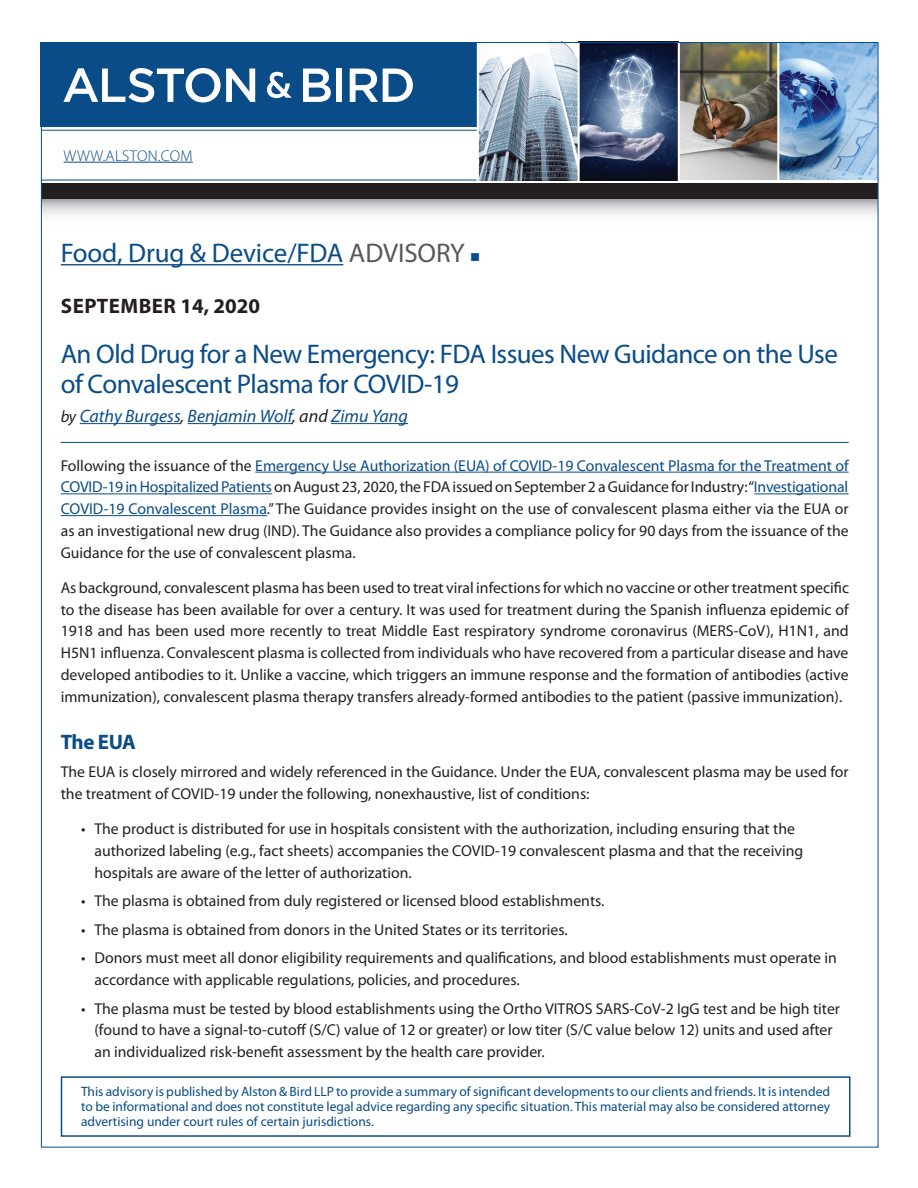
<style>
.page{position:relative;width:918px;height:1188px;background:#fff}
.page>*{position:absolute;margin:0;border:0;box-sizing:border-box;transform-origin:0 0}
.t1{font:27px/30px "Myriad Pro";letter-spacing:-.02em;color:#0a4c88}
.t2{font:700 21px "Myriad Pro";letter-spacing:.02em;color:#231f20}
.t3{font:700 21px "Myriad Pro";letter-spacing:-.025em;color:#0a4c88}
.t4{font:italic 18px "Myriad Pro";color:#0a4c88}
.t5{font:15.75px/21.8px "Myriad Pro";color:#231f20}
.t6{font:300 15.6px "Myriad Pro";letter-spacing:.02em;color:#0a4c88}
.t7{font:13.5px/15px "Myriad Pro";color:#0a4c88;text-align:justify}
.s1{color:#57585a}
.s2{font-size:16.5px;color:#231f20}
.s3{color:#231f20}
.s4{color:#0a4c88}
</style>
<div class="page">
<svg style="left:43px;top:199px;width:833px;height:17px"></svg>
<div style="left:40px;top:42px;width:836px;height:85px;background:#0a4c88"></div>
<hr style="left:41px;top:130px;width:436px;height:1px;background:#0a4c88">
<hr style="left:41px;top:180px;width:436px;height:1px;background:#0a4c88">
<div style="left:41px;top:183px;width:837px;height:16px;background:#231f20"></div>
<img style="left:479px;top:44px;width:397px;height:136px">
<hr style="left:578px;top:42px;width:2px;height:139px;background:#fff">
<hr style="left:678px;top:42px;width:2px;height:139px;background:#fff">
<hr style="left:777px;top:42px;width:2px;height:139px;background:#fff">
<hr style="left:477px;top:41px;width:2px;height:139px;background:#fff">
<svg style="left:63px;top:68px;width:192px;height:35px"></svg>
<svg style="left:267px;top:72px;width:25px;height:26px"></svg>
<svg style="left:303px;top:69px;width:28px;height:33px"></svg>
<div style="left:336px;top:69px;width:6px;height:33px;background:#fff"></div>
<svg style="left:350px;top:69px;width:63px;height:33px"></svg>
<hr style="left:64px;top:162px;width:129px;height:1px;background:#0a4c88">
<hr style="left:61px;top:264px;width:282px;height:1px;background:#0a4c88">
<hr style="left:61px;top:442px;width:788px;height:1px;background:#0a4c88">
<hr style="left:80px;top:423px;width:101px;height:1px;background:#0a4c88">
<hr style="left:188px;top:423px;width:104px;height:1px;background:#0a4c88">
<hr style="left:331px;top:423px;width:77px;height:1px;background:#0a4c88">
<hr style="left:255px;top:472px;width:594px;height:1px;background:#0a4c88">
<hr style="left:61px;top:493px;width:211px;height:1px;background:#0a4c88">
<hr style="left:754px;top:493px;width:95px;height:1px;background:#0a4c88">
<hr style="left:61px;top:515px;width:206px;height:1px;background:#0a4c88">
<div style="left:61px;top:1076px;width:789px;height:61px;border:2px solid #0a4c88"></div>
<p class="t6" style="left:64px;top:146px;width:131px">WWW.ALSTON.COM</p>
<h1 class="t1" style="left:61px;top:238px;width:421px">Food, Drug &amp; Device/FDA <span class="s1">ADVISORY</span> ■</h1>
<h2 class="t2" style="left:61px;top:292px;width:201px">SEPTEMBER 14, 2020</h2>
<h1 class="t1" style="left:61px;top:339px;width:779px">An Old Drug for a New Emergency: FDA Issues New Guidance on the Use of Convalescent Plasma for COVID-19</h1>
<p class="t4" style="left:61px;top:405px;width:349px"><span class="s2">by</span> Cathy Burgess<span class="s3">,</span> Benjamin Wolf<span class="s3">, and</span> Zimu Yang</p>
<p class="t5" style="left:61px;top:454px;width:789px;text-align:justify">Following the issuance of the <span class="s4">Emergency Use Authorization (EUA) of COVID-19 Convalescent Plasma for the Treatment of COVID-19 in Hospitalized Patients</span> on August 23, 2020, the FDA issued on September 2 a Guidance for Industry: “<span class="s4">Investigational COVID-19 Convalescent Plasma</span>.” The Guidance provides insight on the use of convalescent plasma either via the EUA or as an investigational new drug (IND). The Guidance also provides a compliance policy for 90 days from the issuance of the Guidance for the use of convalescent plasma.</p>
<p class="t5" style="left:61px;top:576px;width:790px;text-align:justify">As background, convalescent plasma has been used to treat viral infections for which no vaccine or other treatment specific to the disease has been available for over a century. It was used for treatment during the Spanish influenza epidemic of 1918 and has been used more recently to treat Middle East respiratory syndrome coronavirus (MERS-CoV), H1N1, and H5N1 influenza. Convalescent plasma is collected from individuals who have recovered from a particular disease and have developed antibodies to it. Unlike a vaccine, which triggers an immune response and the formation of antibodies (active immunization), convalescent plasma therapy transfers already-formed antibodies to the patient (passive immunization).</p>
<h2 class="t3" style="left:61px;top:728px;width:77px">The EUA</h2>
<p class="t5" style="left:61px;top:761px;width:789px">The EUA is closely mirrored and widely referenced in the Guidance. Under the EUA, convalescent plasma may be used for the treatment of COVID-19 under the following, nonexhaustive, list of conditions:</p>
<p class="t5" style="left:95px;top:818px;width:710px;text-indent:-13px">• The product is distributed for use in hospitals consistent with the authorization, including ensuring that the authorized labeling (e.g., fact sheets) accompanies the COVID-19 convalescent plasma and that the receiving hospitals are aware of the letter of authorization.</p>
<p class="t5" style="left:81px;top:890px;width:525px">• The plasma is obtained from duly registered or licensed blood establishments.</p>
<p class="t5" style="left:81px;top:918px;width:488px">• The plasma is obtained from donors in the United States or its territories.</p>
<p class="t5" style="left:95px;top:947px;width:744px;text-indent:-13px">• Donors must meet all donor eligibility requirements and qualifications, and blood establishments must operate in accordance with applicable regulations, policies, and procedures.</p>
<p class="t5" style="left:95px;top:997px;width:747px;text-indent:-13px">• The plasma must be tested by blood establishments using the Ortho VITROS SARS-CoV-2 IgG test and be high titer (found to have a signal-to-cutoff (S/C) value of 12 or greater) or low titer (S/C value below 12) units and used after an individualized risk-benefit assessment by the health care provider.</p>
<p class="t7" style="left:81px;top:1084px;width:751px">This advisory is published by Alston &amp; Bird LLP to provide a summary of significant developments to our clients and friends. It is intended to be informational and does not constitute legal advice regarding any specific situation. This material may also be considered attorney advertising under court rules of certain jurisdictions.</p>
</div>
